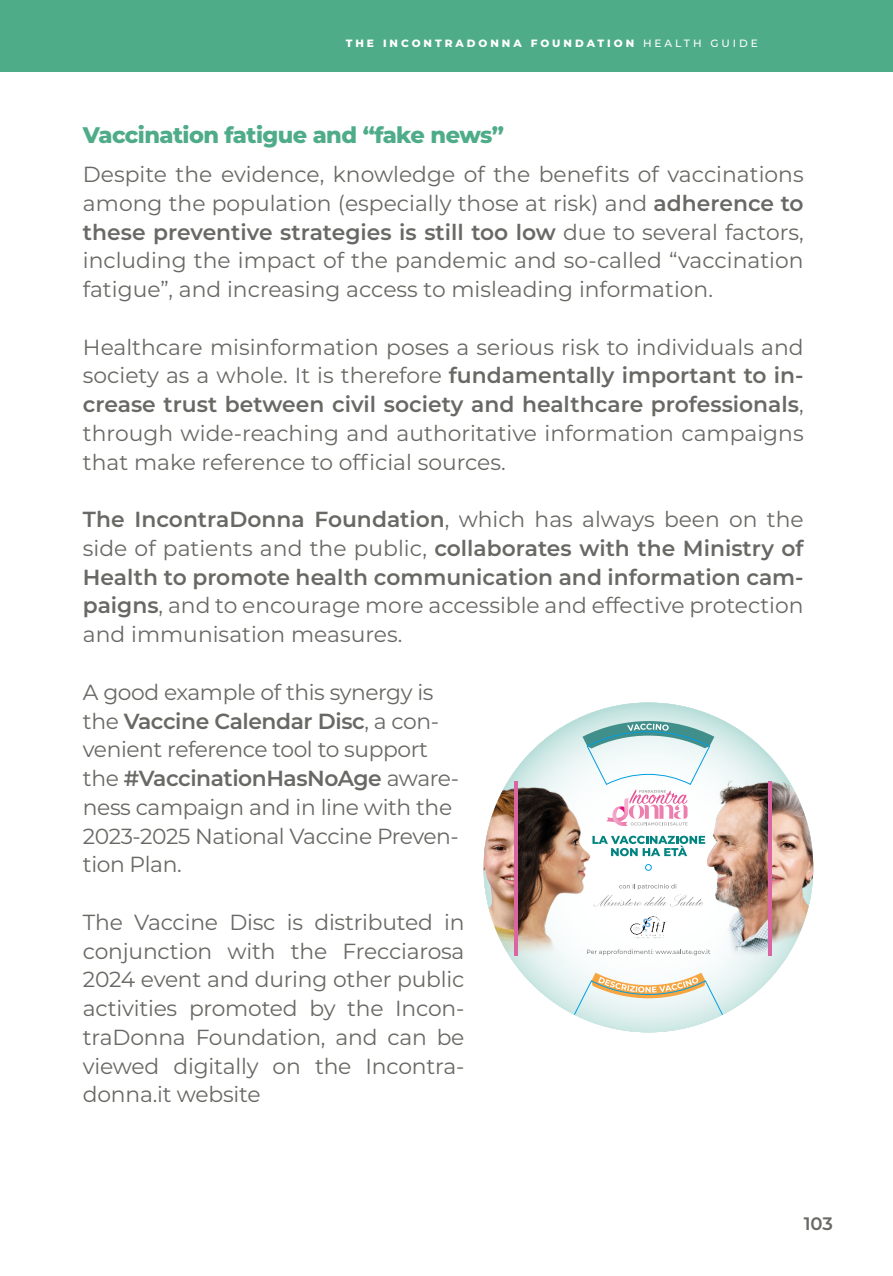
<style>
.page{position:relative;width:893px;height:1276px;background:#fff}
.page>*{position:absolute;margin:0;border:0;box-sizing:border-box;transform-origin:0 0}
.t1{font:800 22.5px "Montserrat";letter-spacing:-.025em;color:#4fac89}
.t2{font:21.82px/28.8px "Montserrat";letter-spacing:-.01em;color:#686864;text-align:justify}
.t3{font:600 18px "Montserrat";color:#686864}
.t4{font:800 10.58px "Montserrat";letter-spacing:.28em;color:#fff}
.s1{font-weight:500}
.s2{font-weight:600}
</style>
<div class="page">
<div style="left:0;top:0;width:893px;height:71px;background:#4fac89"></div>
<svg style="left:505px;top:702px;width:283px;height:310px"></svg>
<svg style="left:582px;top:721px;width:132px;height:105px"></svg>
<svg style="left:568px;top:972px;width:161px;height:60px"></svg>
<img style="left:484px;top:786px;width:30px;height:169px">
<img style="left:701px;top:772px;width:67px;height:196px">
<img style="left:518px;top:781px;width:84px;height:187px">
<img style="left:771px;top:773px;width:42px;height:182px">
<hr style="left:514px;top:781px;width:4px;height:175px;background:#d965a2">
<hr style="left:768px;top:781px;width:3px;height:175px;background:#d965a2">
<p class="t4" style="left:346px;top:36px;width:414px">THE INCONTRADONNA FOUNDATION <span class="s1">HEALTH GUIDE</span></p>
<p class="t1" style="left:83px;top:118px;width:423px">Vaccination fatigue and “fake news”</p>
<p class="t2" style="left:83px;top:159px;width:722px">Despite the evidence, knowledge of the benefits of vaccinations among the population (especially those at risk) and <span class="s2">adherence to these preventive strategies is still too low</span> due to several factors, including the impact of the pandemic and so-called “vaccination fatigue”, and increasing access to misleading information.</p>
<p class="t2" style="left:83px;top:332px;width:722px">Healthcare misinformation poses a serious risk to individuals and society as a whole. It is therefore <span class="s2">fundamentally important to in&shy;crease trust between civil society and healthcare professionals</span>, through wide-reaching and authoritative information campaigns that make reference to official sources.</p>
<p class="t2" style="left:83px;top:504px;width:722px"><span class="s2">The IncontraDonna Foundation</span>, which has always been on the side of patients and the public, <span class="s2">collaborates with the Ministry of Health to promote health communication and information cam&shy;paigns</span>, and to encourage more accessible and effective protection and immunisation measures.</p>
<p class="t2" style="left:83px;top:677px;width:378px;text-align:left">A good example of this synergy is the <span class="s2">Vaccine Calendar Disc</span>, a con&shy;venient reference tool to support the <span class="s2">#VaccinationHasNoAge</span> aware&shy;ness campaign and in line with the<br>2023-2025 National Vaccine Preven&shy;tion Plan.</p>
<p class="t2" style="left:83px;top:907px;width:383px">The Vaccine Disc is distributed in conjunction with the Frecciarosa 2024 event and during other public activities promoted by the Incon&shy;traDonna Foundation, and can be viewed digitally on the Incontra&shy;donna.it website</p>
<p class="t3" style="left:804px;top:1210px;width:31px">103</p>
</div>
